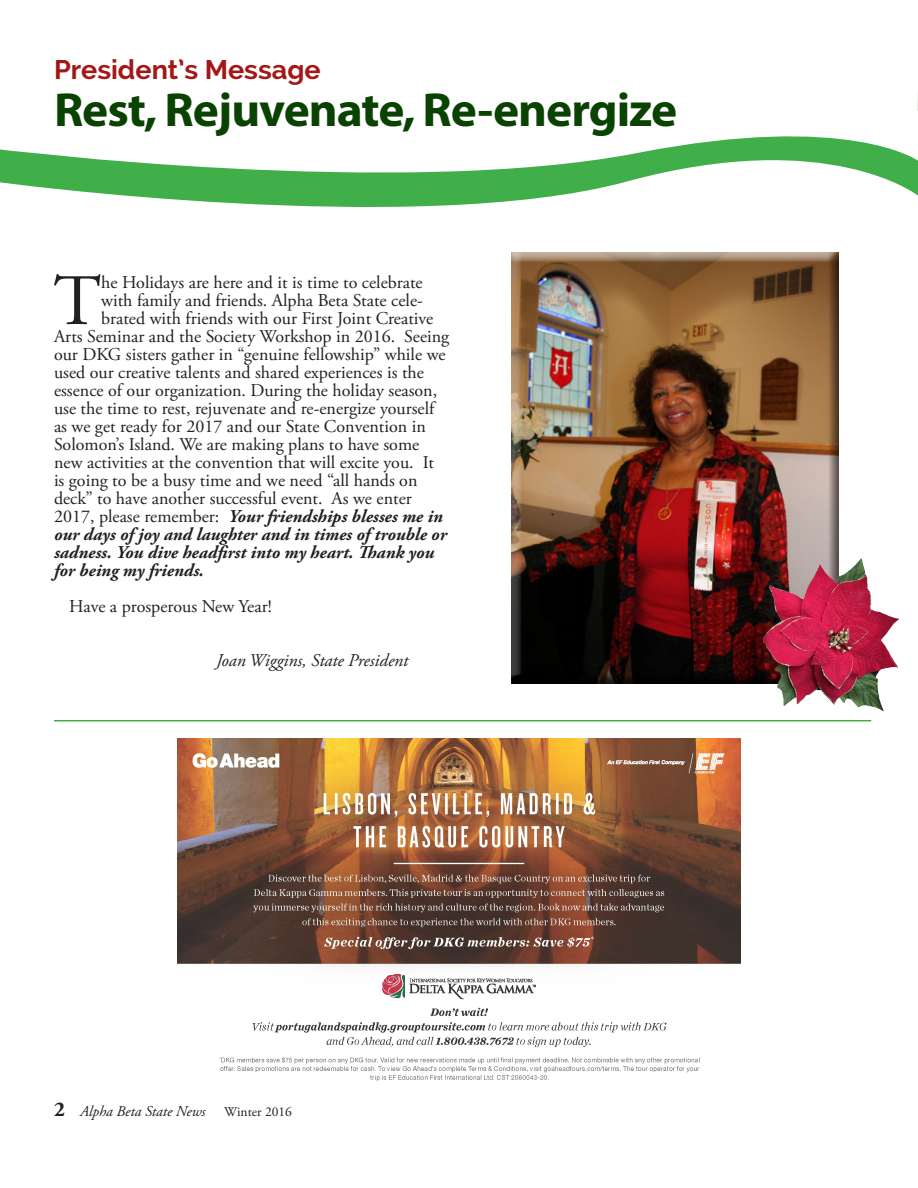
<style>
.page{position:relative;width:918px;height:1188px;background:#fff}
.page>*{position:absolute;margin:0;border:0;box-sizing:border-box;transform-origin:0 0}
.DKG_body_first{font:72.3px "Adobe Garamond Pro";color:#231f20}
.Head_1{font:700 48px "Myriad Pro";letter-spacing:-.02em;color:#094201}
.Head_2{font:700 27px "Raleway";color:#a41717}
.DKG_body_first-2{font:18px "Adobe Garamond Pro";color:#231f20}
.DKG_body_first-3{font:italic 700 18px "Adobe Garamond Pro";color:#231f20}
.DKG_body{font:italic 18px "Adobe Garamond Pro";color:#231f20}
.DKG_body-2{font:18px "Adobe Garamond Pro";color:#231f20}
.Inside_box{font:italic 15px "Adobe Garamond Pro";color:#231f20}
.s1{font-weight:400;font-style:normal}
.s2{font-weight:700;font-style:normal;font-size:21px}
.s3{font-style:normal;font-size:13.5px}
</style>
<div class="page">
<img style="left:178px;top:738px;width:562px;height:343px">
<div style="left:511px;top:252px;width:328px;height:434px;background:#231f20;opacity:.75"></div>
<svg style="left:0;top:136px;width:918px;height:71px"></svg>
<svg style="left:917px;top:93px;width:1px;height:51px"></svg>
<hr style="left:54px;top:720px;width:817px;height:2px;background:#40ae49">
<img style="left:763px;top:559px;width:135px;height:152px">
<p class="Head_2" style="left:54px;top:54px;width:268px">President’s Message</p>
<p class="Head_1" style="left:54px;top:79px;width:625px">Rest, Rejuvenate, Re-energize</p>
<p class="DKG_body_first" style="left:53px;top:258px;width:49px">T</p>
<p class="DKG_body_first-2" style="left:101px;top:271px;width:323px">he Holidays are here and it is time to celebrate</p>
<p class="DKG_body_first-2" style="left:101px;top:289px;width:323px">with family and friends. Alpha Beta State cele-</p>
<p class="DKG_body_first-2" style="left:101px;top:307px;width:334px">brated with friends with our First Joint Creative</p>
<p class="DKG_body_first-2" style="left:54px;top:325px;width:397px">Arts Seminar and the Society Workshop in 2016. Seeing</p>
<p class="DKG_body_first-2" style="left:54px;top:343px;width:393px">our DKG sisters gather in “genuine fellowship” while we</p>
<p class="DKG_body_first-2" style="left:54px;top:361px;width:371px">used our creative talents and shared experiences is the</p>
<p class="DKG_body_first-2" style="left:54px;top:379px;width:385px">essence of our organization. During the holiday season,</p>
<p class="DKG_body_first-2" style="left:54px;top:397px;width:382px">use the time to rest, rejuvenate and re-energize yourself</p>
<p class="DKG_body_first-2" style="left:54px;top:415px;width:373px">as we get ready for 2017 and our State Convention in</p>
<p class="DKG_body_first-2" style="left:54px;top:433px;width:367px">Solomon’s Island. We are making plans to have some</p>
<p class="DKG_body_first-2" style="left:54px;top:451px;width:381px">new activities at the convention that will excite you. It</p>
<p class="DKG_body_first-2" style="left:54px;top:469px;width:365px">is going to be a busy time and we need “all hands on</p>
<p class="DKG_body_first-2" style="left:54px;top:487px;width:359px">deck” to have another successful event. As we enter</p>
<p class="DKG_body_first-3" style="left:54px;top:506px;width:390px"><span class="s1">2017, please remember:</span> Your friendships blesses me in</p>
<p class="DKG_body_first-3" style="left:54px;top:524px;width:394px">our days of joy and laughter and in times of trouble or</p>
<p class="DKG_body_first-3" style="left:54px;top:542px;width:382px">sadness. You dive headfirst into my heart. Thank you</p>
<p class="DKG_body_first-3" style="left:54px;top:560px;width:151px">for being my friends.</p>
<p class="DKG_body-2" style="left:69px;top:595px;width:204px">Have a prosperous New Year!</p>
<p class="DKG_body" style="left:216px;top:649px;width:194px">Joan Wiggins, State President</p>
<p class="Inside_box" style="left:54px;top:1102px;width:240px"><span class="s2">2</span> Alpha Beta State News <span class="s3">Winter 2016</span></p>
</div>
